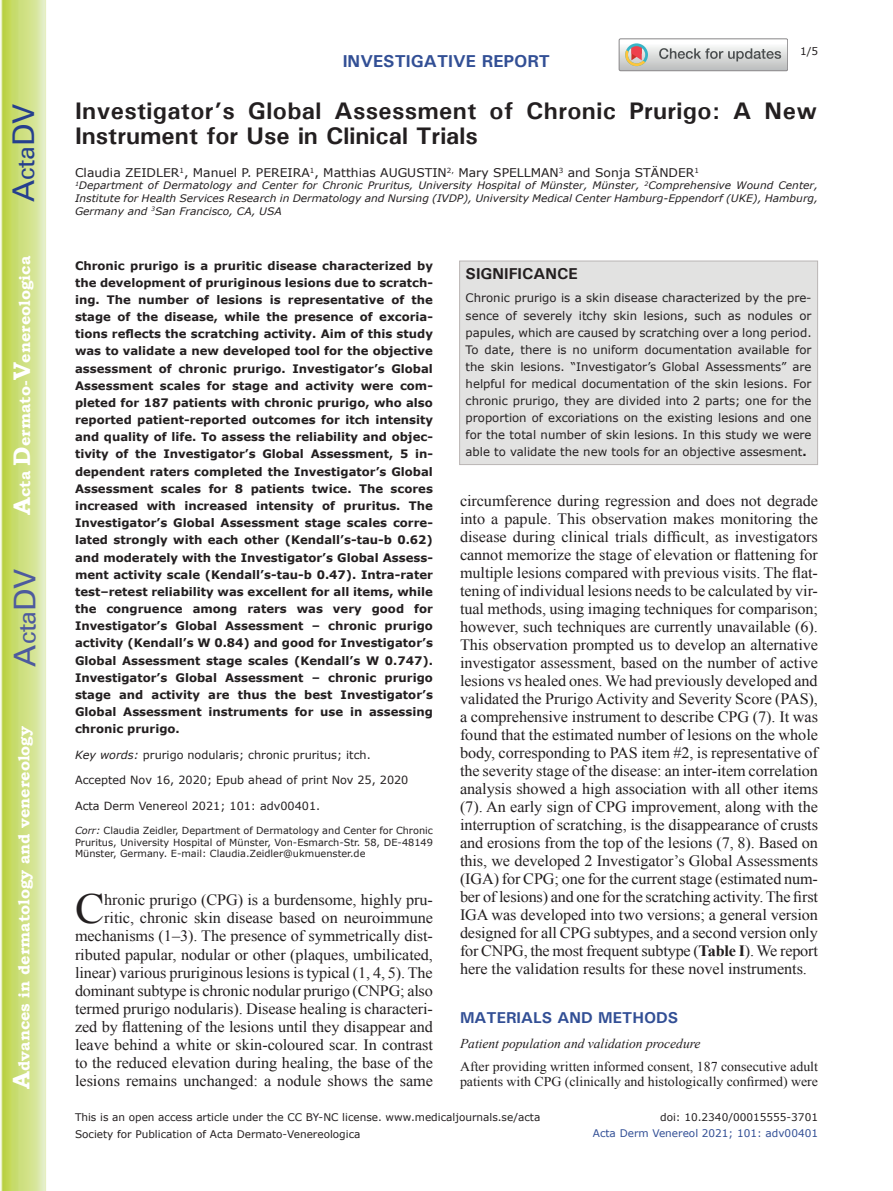
<style>
.page{position:relative;width:893px;height:1191px;background:#fff}
.page>*{position:absolute;margin:0;border:0;box-sizing:border-box;transform-origin:0 0}
.t1{font:42.9px "Times New Roman";color:#231f20}
.t2{font:30px "Univers";color:#4d5a9e}
.t3{font:30px "Univers";color:#253f8e}
.t4{font:700 24px/25.5px "Univers";letter-spacing:.015em;color:#231f20}
.t5{font:700 17.25px "Univers";color:#324f95}
.t6{font:15.75px/18px "Times New Roman";letter-spacing:-.005em;color:#231f20;text-align:right}
.t7{font:700 15.75px "Bookman Old Style";color:#fff}
.t8{font:700 15.75px "Univers";color:#324f95}
.t9{font:700 15.75px "Univers";color:#231f20}
.t10{font:13.5px/15px "Times New Roman";color:#231f20}
.t11{font:italic 13.5px "Times New Roman";color:#231f20}
.t12{font:12px "Verdana";color:#231f20}
.t13{font:700 11.7px/17.1px "Verdana";color:#231f20;text-align:justify}
.t14{font:11.7px/17.1px "Verdana";color:#231f20;text-align:justify}
.t15{font:11.25px "Verdana";color:#231f20}
.t16{font:10.5px "Verdana";color:#231f20}
.t17{font:10.5px "Verdana";color:#324f95}
.t18{font:italic 10.35px/12.8px "Verdana";color:#231f20;text-align:justify}
.t19{font:9.75px/11.7px "Verdana";color:#231f20;text-align:justify}
.s1{font-size:24px}
.s2{font-style:italic}
.s3{font-weight:700}
</style>
<div class="page">
<svg style="left:1px;top:0;width:45px;height:1191px;background:#cfe084"></svg>
<svg style="left:619px;top:39px;width:169px;height:32px"></svg>
<div style="left:459px;top:261px;width:359px;height:204px;background:#e2e2e1;border:1px solid #bab5b4"></div>
<h2 class="t3" style="left:6px;top:202px;width:100px;rotate:-90deg">A<span class="s1">cta</span>DV</h2>
<p class="t7" style="left:15px;top:515px;width:260px;rotate:-90deg"><span class="s1">A</span>cta <span class="s1">D</span>ermato-<span class="s1">V</span>enereologica</p>
<h2 class="t2" style="left:7px;top:666px;width:100px;rotate:-90deg">A<span class="s1">cta</span>DV</h2>
<p class="t7" style="left:15px;top:1088px;width:364px;rotate:-90deg"><span class="s1">A</span>dvances in dermatology and venereology</p>
<p class="t5" style="left:343px;top:50px;width:209px">INVESTIGATIVE REPORT</p>
<p class="t16" style="left:800px;top:44px;width:20px">1/5</p>
<h3 class="t4" style="left:75px;top:97px;width:744px">Investigator’s Global Assessment of Chronic Prurigo: A New<br>Instrument for Use in Clinical Trials</h3>
<p class="t12" style="left:75px;top:164px;width:626px">Claudia ZEIDLER<sup>1</sup>, Manuel P. PEREIRA<sup>1</sup>, Matthias AUGUSTIN<sup>2,</sup> Mary SPELLMAN<sup>3</sup> and Sonja STÄNDER<sup>1</sup></p>
<p class="t18" style="left:75px;top:179px;width:745px"><sup>1</sup>Department of Dermatology and Center for Chronic Pruritus, University Hospital of Münster, Münster, <sup>2</sup>Comprehensive Wound Center, Institute for Health Services Research in Dermatology and Nursing (IVDP), University Medical Center Hamburg-Eppendorf (UKE), Hamburg, Germany and <sup>3</sup>San Francisco, CA, USA</p>
<p class="t13" style="left:75px;top:257px;width:359px">Chronic prurigo is a pruritic disease characterized by the development of pruriginous lesions due to scratch&shy;ing. The number of lesions is representative of the stage of the disease, while the presence of excoria&shy;tions reflects the scratching activity. Aim of this study was to validate a new developed tool for the objective assessment of chronic prurigo. Investigator’s Global Assessment scales for stage and activity were com&shy;pleted for 187 patients with chronic prurigo, who also reported patient-reported outcomes for itch intensity and quality of life. To assess the reliability and objec&shy;tivity of the Investigator’s Global Assessment, 5 in&shy;dependent raters completed the Investigator’s Global Assessment scales for 8 patients twice. The scores increased with increased intensity of pruritus. The Investigator’s Global Assessment stage scales corre&shy;lated strongly with each other (Kendall’s-tau-b 0.62) and moderately with the Investigator’s Global Assess&shy;ment activity scale (Kendall’s-tau-b 0.47). Intra-rater test–retest reliability was excellent for all items, while the congruence among raters was very good for Investigator’s Global Assessment – chronic prurigo activity (Kendall’s W 0.84) and good for Investigator’s Global Assessment stage scales (Kendall’s W 0.747).<br>Investigator’s Global Assessment – chronic prurigo stage and activity are thus the best Investigator’s Global Assessment instruments for use in assessing chronic prurigo.</p>
<p class="t15" style="left:75px;top:747px;width:297px"><span class="s2">Key words:</span> prurigo nodularis; chronic pruritus; itch.</p>
<p class="t15" style="left:75px;top:773px;width:335px">Accepted Nov 16, 2020; Epub ahead of print Nov 25, 2020</p>
<p class="t15" style="left:75px;top:798px;width:247px">Acta Derm Venereol 2021; 101: adv00401.</p>
<p class="t19" style="left:75px;top:824px;width:359px"><span class="s2">Corr:</span> Claudia Zeidler, Department of Dermatology and Center for Chronic Pruritus, University Hospital of Münster, Von-Esmarch-Str. 58, DE-48149<br>Münster, Germany. E-mail: Claudia.Zeidler@ukmuenster.de</p>
<h1 class="t1" style="left:75px;top:880px;width:31px">C</h1>
<p class="t6" style="left:75px;top:890px;width:360px">hronic prurigo (CPG) is a burdensome, highly pru&shy;ritic, chronic skin disease based on neuroimmune mechanisms (1–3). The presence of symmetrically dist&shy;ributed papular, nodular or other (plaques, umbilicated, linear) various pruriginous lesions is typical (1, 4, 5). The dominant subtype is chronic nodular prurigo (CNPG; also termed prurigo nodularis). Disease healing is characteri&shy;zed by flattening of the lesions until they disappear and leave behind a white or skin-coloured scar. In contrast to the reduced elevation during healing, the base of the lesions remains unchanged: a nodule shows the same</p>
<p class="t9" style="left:466px;top:264px;width:114px">SIGNIFICANCE</p>
<p class="t14" style="left:466px;top:290px;width:347px">Chronic prurigo is a skin disease characterized by the pre&shy;sence of severely itchy skin lesions, such as nodules or papules, which are caused by scratching over a long period.<br>To date, there is no uniform documentation available for the skin lesions. “Investigator’s Global Assessments” are helpful for medical documentation of the skin lesions. For chronic prurigo, they are divided into 2 parts; one for the proportion of excoriations on the existing lesions and one for the total number of skin lesions. In this study we were able to validate the new tools for an objective assesment<span class="s3">.</span></p>
<p class="t6" style="left:460px;top:491px;width:360px;text-align:justify">circumference during regression and does not degrade into a papule. This observation makes monitoring the disease during clinical trials difficult, as investigators cannot memorize the stage of elevation or flattening for multiple lesions compared with previous visits. The flat&shy;tening of individual lesions needs to be calculated by vir&shy;tual methods, using imaging techniques for comparison; however, such techniques are currently unavailable (6).<br>This observation prompted us to develop an alternative investigator assessment, based on the number of active lesions vs healed ones. We had previously developed and validated the Prurigo Activity and Severity Score (PAS), a comprehensive instrument to describe CPG (7). It was found that the estimated number of lesions on the whole body, corresponding to PAS item #2, is representative of the severity stage of the disease: an inter-item correlation analysis showed a high association with all other items (7). An early sign of CPG improvement, along with the interruption of scratching, is the disappearance of crusts and erosions from the top of the lesions (7, 8). Based on this, we developed 2 Investigator’s Global Assessments (IGA) for CPG; one for the current stage (estimated num&shy;ber of lesions) and one for the scratching activity. The first IGA was developed into two versions; a general version designed for all CPG subtypes, and a second version only for CNPG, the most frequent subtype (<span class="s3">Table I</span>). We report here the validation results for these novel instruments.</p>
<p class="t8" style="left:460px;top:1007px;width:220px">MATERIALS AND METHODS</p>
<p class="t11" style="left:460px;top:1034px;width:242px">Patient population and validation procedure</p>
<p class="t10" style="left:460px;top:1058px;width:360px">After providing written informed consent, 187 consecutive adult patients with CPG (clinically and histologically confirmed) were</p>
<p class="t16" style="left:75px;top:1110px;width:467px">This is an open access article under the CC BY-NC license. www.medicaljournals.se/acta</p>
<p class="t16" style="left:660px;top:1110px;width:159px">doi: 10.2340/00015555-3701</p>
<p class="t16" style="left:75px;top:1127px;width:287px">Society for Publication of Acta Dermato-Venereologica</p>
<p class="t17" style="left:593px;top:1126px;width:227px">Acta Derm Venereol 2021; 101: adv00401</p>
</div>
